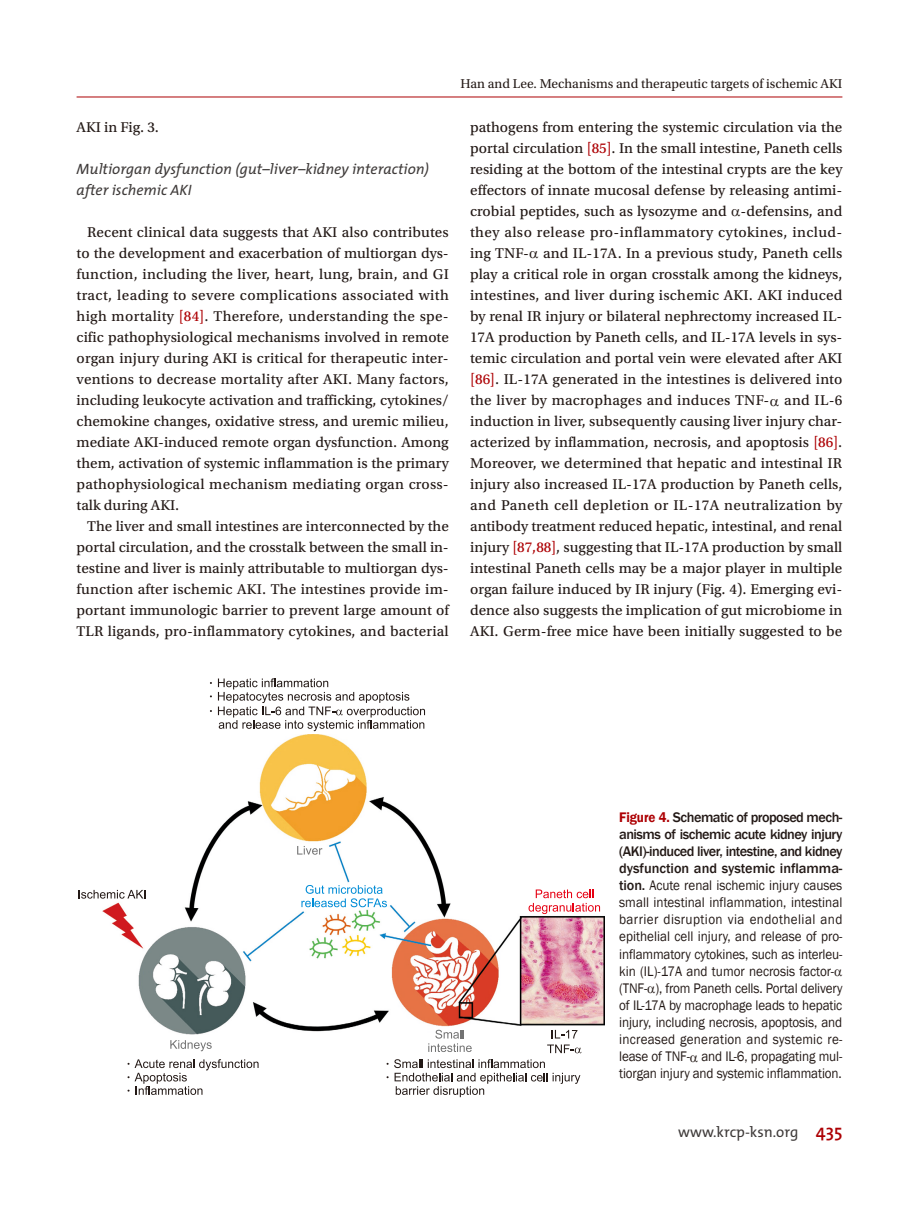
<style>
.page{position:relative;width:919px;height:1217px;background:#fff}
.page>*{position:absolute;margin:0;border:0;box-sizing:border-box;transform-origin:0 0}
.본문{font:15px/21px "Utopia Std Capt";letter-spacing:.01em;color:#231916;text-align:justify}
._1__제목{font:italic 15px/21px "The Mix";color:#3f3b3a}
.t1{font:15px "The Mix";color:#3f3b3a}
.그림설명{font:14.25px/17.1px "Franklin Gothic";letter-spacing:-.01em;color:#231916;scale:.92 1}
.t2{font:13.5px "Utopia Std";color:#231916}
.s1{color:#ad0004}
.s2{font-weight:600;color:#ad0004}
.s3{font-weight:500}
.s4{font-weight:600;font-size:18px;color:#ad0004}
</style>
<div class="page">
<hr style="left:77px;top:97px;width:765px;height:1px;background:#ad0004">
<img style="left:102px;top:734px;width:503px;height:300px">
<svg style="left:78px;top:889px;width:68px;height:9px"></svg>
<svg style="left:528px;top:889px;width:72px;height:24px"></svg>
<svg style="left:218px;top:678px;width:207px;height:53px"></svg>
<svg style="left:127px;top:1059px;width:131px;height:35px"></svg>
<svg style="left:170px;top:1040px;width:42px;height:10px"></svg>
<svg style="left:297px;top:845px;width:25px;height:9px"></svg>
<svg style="left:394px;top:1029px;width:187px;height:67px"></svg>
<svg style="left:301px;top:884px;width:86px;height:23px"></svg>
<p class="t2" style="left:460px;top:76px;width:383px">Han and Lee. Mechanisms and therapeutic targets of ischemic AKI</p>
<p class="본문" style="left:77px;top:116px;width:84px">AKI in Fig. 3.</p>
<p class="_1__제목" style="left:77px;top:158px;width:354px">Multiorgan dysfunction (gut–liver–kidney interaction) after ischemic AKI</p>
<p class="본문" style="left:77px;top:221px;width:374px;text-indent:11px">Recent clinical data suggests that AKI also contributes to the development and exacerbation of multiorgan dys&shy;function, including the liver, heart, lung, brain, and GI tract, leading to severe complications associated with high mortality <span class="s1">[84]</span>. Therefore, understanding the spe&shy;cific pathophysiological mechanisms involved in remote organ injury during AKI is critical for therapeutic inter&shy;ventions to decrease mortality after AKI. Many factors, including leukocyte activation and trafficking, cytokines/ chemokine changes, oxidative stress, and uremic milieu, mediate AKI-induced remote organ dysfunction. Among them, activation of systemic inflammation is the primary pathophysiological mechanism mediating organ cross&shy;talk during AKI.</p>
<p class="본문" style="left:77px;top:515px;width:374px;text-indent:11px">The liver and small intestines are interconnected by the portal circulation, and the crosstalk between the small in&shy;testine and liver is mainly attributable to multiorgan dys&shy;function after ischemic AKI. The intestines provide im&shy;portant immunologic barrier to prevent large amount of TLR ligands, pro-inflammatory cytokines, and bacterial</p>
<p class="본문" style="left:470px;top:116px;width:374px">pathogens from entering the systemic circulation via the portal circulation <span class="s1">[85]</span>. In the small intestine, Paneth cells residing at the bottom of the intestinal crypts are the key effectors of innate mucosal defense by releasing antimi&shy;crobial peptides, such as lysozyme and -defensins, and they also release pro-inflammatory cytokines, includ&shy;ing TNF- and IL-17A. In a previous study, Paneth cells play a critical role in organ crosstalk among the kidneys, intestines, and liver during ischemic AKI. AKI induced by renal IR injury or bilateral nephrectomy increased IL-17A production by Paneth cells, and IL-17A levels in sys&shy;temic circulation and portal vein were elevated after AKI <span class="s1">[86]</span>. IL-17A generated in the intestines is delivered into the liver by macrophages and induces TNF- and IL-6 induction in liver, subsequently causing liver injury char&shy;acterized by inflammation, necrosis, and apoptosis <span class="s1">[86]</span>.<br>Moreover, we determined that hepatic and intestinal IR injury also increased IL-17A production by Paneth cells, and Paneth cell depletion or IL-17A neutralization by antibody treatment reduced hepatic, intestinal, and renal injury <span class="s1">[87,88]</span>, suggesting that IL-17A production by small intestinal Paneth cells may be a major player in multiple organ failure induced by IR injury (Fig. 4). Emerging evi&shy;dence also suggests the implication of gut microbiome in AKI. Germ-free mice have been initially suggested to be</p>
<p class="그림설명" style="left:619px;top:808px;width:244px"><span class="s2">Figure 4.</span> <span class="s3">Schematic of proposed mech&shy;anisms of ischemic acute kidney injury (AKI)-induced liver, intestine, and kidney dysfunction and systemic inflamma&shy;tion.</span> Acute renal ischemic injury causes small intestinal inflammation, intestinal barrier disruption via endothelial and epithelial cell injury, and release of pro&shy;inflammatory cytokines, such as interleu&shy;kin (IL)-17A and tumor necrosis factor-(TNF- ), from Paneth cells. Portal delivery of IL-17A by macrophage leads to hepatic injury, including necrosis, apoptosis, and increased generation and systemic re&shy;lease of TNF- and IL-6, propagating mul&shy;tiorgan injury and systemic inflammation.</p>
<p class="t1" style="left:678px;top:1118px;width:166px">www.krcp-ksn.org <span class="s4">435</span></p>
</div>
